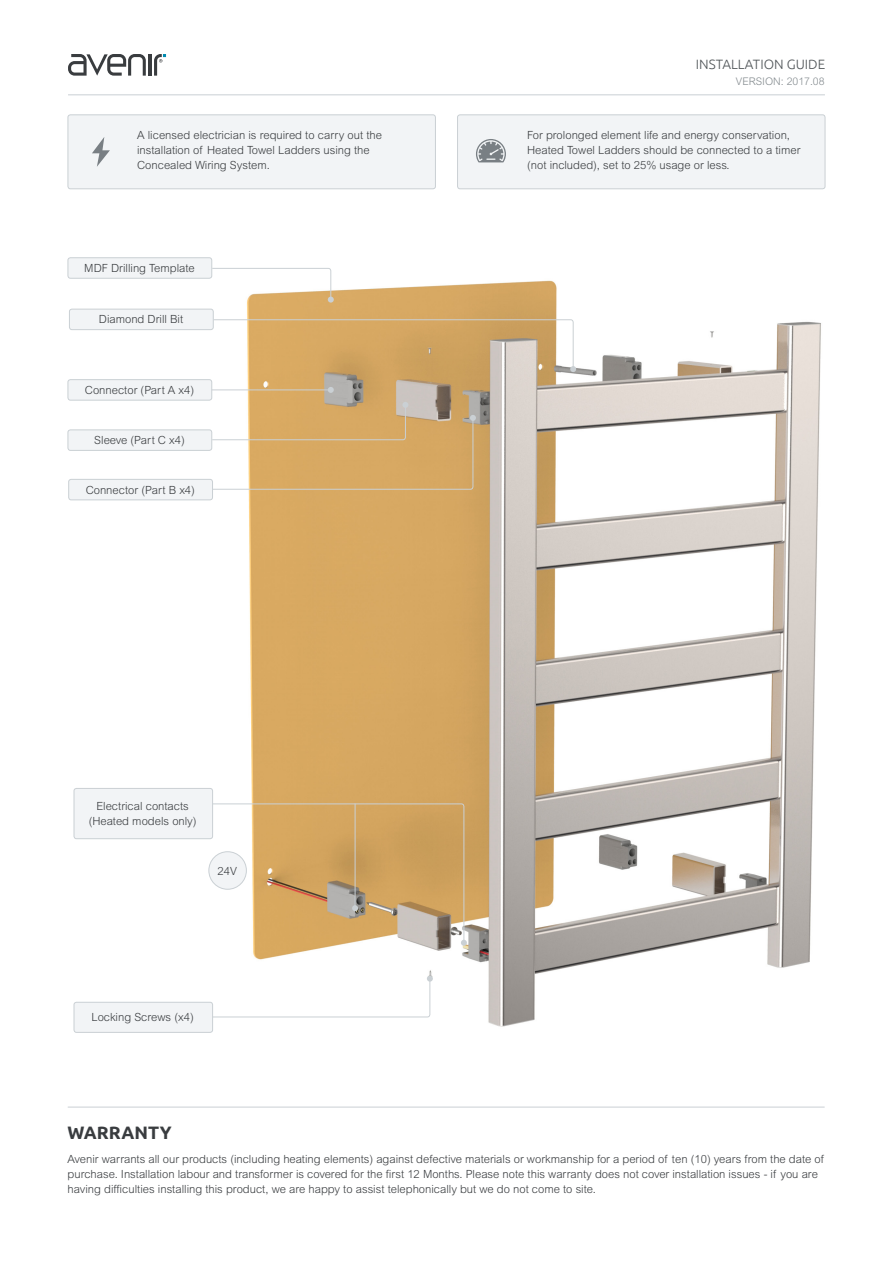
<style>
.page{position:relative;width:893px;height:1263px;background:#fff}
.page>*{position:absolute;margin:0;border:0;box-sizing:border-box;transform-origin:0 0}
.t1{font:700 18px "Ubuntu";color:#393c3f}
.t2{font:300 13.5px "Ubuntu";color:#4f5457}
.t3{font:300 11.25px/15px "Arial MT Std";color:#393c3f}
.t4{font:300 10.5px "Arial MT Std";color:#848b8f}
</style>
<div class="page">
<hr style="left:68px;top:95px;width:757px;height:1px;background:#cad0d4">
<hr style="left:149px;top:54px;width:3px;height:22px;background:#393c3f">
<svg style="left:154px;top:54px;width:12px;height:22px"></svg>
<svg style="left:68px;top:54px;width:78px;height:22px"></svg>
<hr style="left:68px;top:1107px;width:757px;height:1px;background:#cad0d4">
<div style="left:68px;top:115px;width:367px;height:74px;background:#f2f4f6;border-radius:3px"></div>
<div style="left:68px;top:114px;width:368px;height:75px;border:1px solid #cad0d4;border-radius:3px"></div>
<div style="left:458px;top:115px;width:367px;height:74px;background:#f2f4f6;border-radius:3px"></div>
<div style="left:457px;top:114px;width:368px;height:75px;border:1px solid #cad0d4;border-radius:3px"></div>
<svg style="left:476px;top:139px;width:30px;height:23px"></svg>
<svg style="left:92px;top:137px;width:18px;height:30px"></svg>
<img style="left:213px;top:280px;width:608px;height:747px">
<hr style="left:187px;top:389px;width:144px;height:1px;background:#cad0d4">
<svg style="left:328px;top:387px;width:6px;height:6px"></svg>
<svg style="left:212px;top:268px;width:122px;height:35px"></svg>
<div style="left:68px;top:380px;width:144px;height:20px;background:#f2f4f6;border-radius:3px"></div>
<div style="left:68px;top:379px;width:144px;height:21px;border:1px solid #cad0d4;border-radius:3px"></div>
<div style="left:68px;top:258px;width:144px;height:20px;background:#f2f4f6;border-radius:3px"></div>
<div style="left:68px;top:257px;width:144px;height:22px;border:1px solid #cad0d4;border-radius:3px"></div>
<div style="left:68px;top:430px;width:144px;height:20px;background:#f2f4f6;border-radius:3px"></div>
<div style="left:68px;top:429px;width:144px;height:22px;border:1px solid #cad0d4;border-radius:3px"></div>
<svg style="left:211px;top:402px;width:265px;height:88px;background:#dab57e"></svg>
<div style="left:69px;top:479px;width:144px;height:21px;background:#f2f4f6;border-radius:3px"></div>
<div style="left:68px;top:479px;width:145px;height:21px;border:1px solid #cad0d4;border-radius:3px"></div>
<div style="left:74px;top:788px;width:139px;height:51px;background:#f2f4f6;border-radius:3px"></div>
<div style="left:74px;top:788px;width:139px;height:51px;border:1px solid #cad0d4;border-radius:3px"></div>
<svg style="left:208px;top:803px;width:259px;height:143px"></svg>
<div style="left:69px;top:309px;width:144px;height:21px;background:#f2f4f6;border-radius:3px"></div>
<div style="left:69px;top:309px;width:145px;height:21px;border:1px solid #cad0d4;border-radius:3px"></div>
<svg style="left:213px;top:319px;width:363px;height:53px;background:#d8b581"></svg>
<svg style="left:208px;top:975px;width:225px;height:43px"></svg>
<div style="left:74px;top:1002px;width:139px;height:30px;background:#f2f4f6;border-radius:3px"></div>
<div style="left:74px;top:1002px;width:139px;height:31px;border:1px solid #cad0d4;border-radius:3px"></div>
<p class="t2" style="left:696px;top:56px;width:131px">INSTALLATION GUIDE</p>
<p class="t4" style="left:736px;top:75px;width:90px">VERSION: 2017.08</p>
<p class="t3" style="left:137px;top:128px;width:246px">A licensed electrician is required to carry out the installation of Heated Towel Ladders using the<br>Concealed Wiring System.</p>
<p class="t3" style="left:527px;top:128px;width:275px">For prolonged element life and energy conservation,<br>Heated Towel Ladders should be connected to a timer (not included), set to 25% usage or less.</p>
<p class="t3" style="left:84px;top:261px;width:112px">MDF Drilling Template</p>
<p class="t3" style="left:99px;top:312px;width:86px">Diamond Drill Bit</p>
<p class="t3" style="left:85px;top:382px;width:111px">Connector (Part A x4)</p>
<p class="t3" style="left:94px;top:433px;width:92px">Sleeve (Part C x4)</p>
<p class="t3" style="left:86px;top:482px;width:111px">Connector (Part B x4)</p>
<p class="t3" style="left:89px;top:799px;width:109px;text-align:center">Electrical contacts (Heated models only)</p>
<p class="t3" style="left:218px;top:863px;width:21px">24V</p>
<p class="t3" style="left:91px;top:1010px;width:104px">Locking Screws (x4)</p>
<h1 class="t1" style="left:68px;top:1122px;width:106px">WARRANTY</h1>
<p class="t3" style="left:68px;top:1151px;width:758px">Avenir warrants all our products (including heating elements) against defective materials or workmanship for a period of ten (10) years from the date of purchase. Installation labour and transformer is covered for the first 12 Months. Please note this warranty does not cover installation issues - if you are having difficulties installing this product, we are happy to assist telephonically but we do not come to site.</p>
</div>
